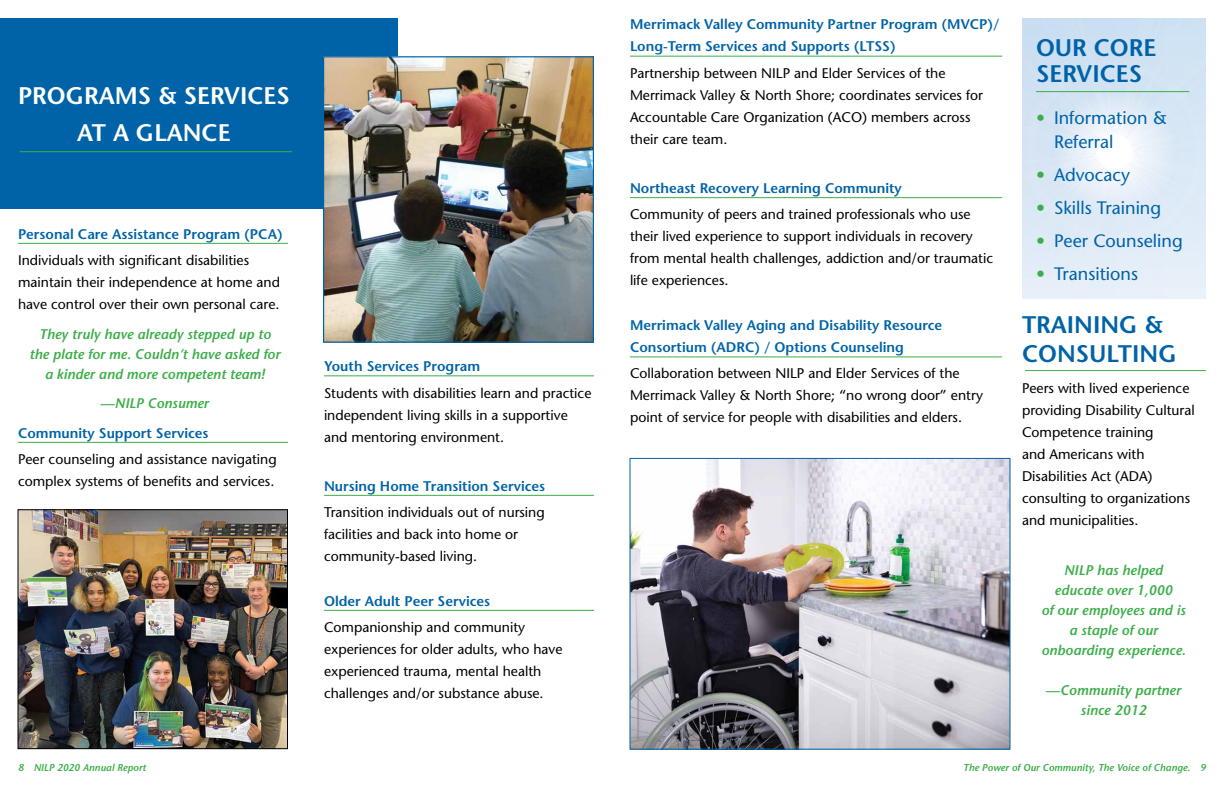
<style>
.page{position:relative;width:1224px;height:792px;background:#fff}
.page>*{position:absolute;margin:0;border:0;box-sizing:border-box;transform-origin:0 0}
.t1{font:600 24px/26px "Stone Sans";color:#0063a7}
.t2{font:600 24px/37.8px "Stone Sans";color:#fff;text-align:center}
.t3{font:18px/24px "Stone Sans";color:#0063a7}
.t4{font:14px/22px "Stone Sans";color:#000}
.t5{font:600 14px/22px "Stone Sans";color:#0063a7}
.t6{font:italic 600 14px/20px "Stone Sans";color:#3cae49;text-align:center}
.t7{font:italic 600 10px "Stone Sans";color:#3cae49}
.s1{color:#3cae49}
</style>
<div class="page">
<div style="left:1022px;top:221px;width:184px;height:77px;background:#e4edf8"></div>
<img style="left:1076px;top:221px;width:24px;height:17px">
<img style="left:1124px;top:221px;width:23px;height:19px">
<img style="left:1100px;top:221px;width:24px;height:20px">
<div style="left:1022px;top:232px;width:55px;height:47px;background:#e2ebf7"></div>
<img style="left:1042px;top:278px;width:35px;height:20px">
<img style="left:1147px;top:278px;width:42px;height:20px">
<div style="left:1070px;top:18px;width:93px;height:39px;background:#cde0f2"></div>
<img style="left:1023px;top:196px;width:183px;height:15px">
<hr style="left:1036px;top:91px;width:153px;height:1px;background:#3cae49">
<hr style="left:1025px;top:370px;width:181px;height:1px;background:#3cae49">
<img style="left:632px;top:460px;width:376px;height:288px">
<div style="left:630px;top:458px;width:380px;height:292px;border:1px solid #0063a7"></div>
<hr style="left:630px;top:56px;width:372px;height:1px;background:#3cae49">
<hr style="left:630px;top:197px;width:372px;height:1px;background:#3cae49">
<hr style="left:630px;top:356px;width:372px;height:1px;background:#3cae49">
<hr style="left:18px;top:243px;width:270px;height:1px;background:#3cae49">
<hr style="left:18px;top:442px;width:270px;height:1px;background:#3cae49">
<hr style="left:324px;top:376px;width:270px;height:1px;background:#3cae49">
<hr style="left:324px;top:495px;width:270px;height:1px;background:#3cae49">
<hr style="left:324px;top:610px;width:270px;height:1px;background:#3cae49">
<div style="left:0;top:18px;width:398px;height:190px;background:#0063a7"></div>
<hr style="left:20px;top:151px;width:272px;height:1px;background:#3cae49">
<img style="left:325px;top:58px;width:267px;height:283px">
<div style="left:323px;top:56px;width:271px;height:287px;border:1px solid #0063a7"></div>
<img style="left:20px;top:511px;width:266px;height:236px">
<div style="left:18px;top:509px;width:270px;height:240px;border:1px solid #000"></div>
<h1 class="t2" style="left:18px;top:76px;width:273px">PROGRAMS &amp; SERVICES<br>AT A GLANCE</h1>
<p class="t5" style="left:18px;top:223px;width:266px">Personal Care Assistance Program (PCA)</p>
<p class="t4" style="left:18px;top:249px;width:264px">Individuals with significant disabilities maintain their independence at home and have control over their own personal care.</p>
<p class="t6" style="left:30px;top:324px;width:252px">They truly have already stepped up to the plate for me. Couldn’t have asked for a kinder and more competent team!</p>
<p class="t6" style="left:101px;top:393px;width:109px">—NILP Consumer</p>
<p class="t5" style="left:18px;top:422px;width:192px">Community Support Services</p>
<p class="t4" style="left:18px;top:448px;width:260px">Peer counseling and assistance navigating complex systems of benefits and services.</p>
<p class="t7" style="left:18px;top:761px;width:129px">8 NILP 2020 Annual Report</p>
<p class="t5" style="left:324px;top:355px;width:158px">Youth Services Program</p>
<p class="t4" style="left:324px;top:382px;width:269px">Students with disabilities learn and practice independent living skills in a supportive and mentoring environment.</p>
<p class="t5" style="left:324px;top:475px;width:223px">Nursing Home Transition Services</p>
<p class="t4" style="left:324px;top:501px;width:222px">Transition individuals out of nursing facilities and back into home or community-based living.</p>
<p class="t5" style="left:324px;top:590px;width:168px">Older Adult Peer Services</p>
<p class="t4" style="left:324px;top:616px;width:240px">Companionship and community experiences for older adults, who have experienced trauma, mental health challenges and/or substance abuse.</p>
<p class="t5" style="left:630px;top:13px;width:371px">Merrimack Valley Community Partner Program (MVCP)/<br>Long-Term Services and Supports (LTSS)</p>
<p class="t4" style="left:630px;top:62px;width:355px">Partnership between NILP and Elder Services of the Merrimack Valley &amp; North Shore; coordinates services for Accountable Care Organization (ACO) members across their care team.</p>
<p class="t5" style="left:630px;top:177px;width:273px">Northeast Recovery Learning Community</p>
<p class="t4" style="left:630px;top:203px;width:365px">Community of peers and trained professionals who use their lived experience to support individuals in recovery from mental health challenges, addiction and/or traumatic life experiences.</p>
<p class="t5" style="left:630px;top:314px;width:314px">Merrimack Valley Aging and Disability Resource<br>Consortium (ADRC) / Options Counseling</p>
<p class="t4" style="left:630px;top:362px;width:355px">Collaboration between NILP and Elder Services of the<br>Merrimack Valley &amp; North Shore; “no wrong door” entry point of service for people with disabilities and elders.</p>
<h1 class="t1" style="left:1036px;top:34px;width:122px">OUR CORE<br>SERVICES</h1>
<p class="t3" style="left:1054px;top:105px;width:115px;text-indent:-18px"><span class="s1">•</span> Information &amp;<br>Referral</p>
<p class="t3" style="left:1036px;top:162px;width:96px"><span class="s1">•</span> Advocacy</p>
<p class="t3" style="left:1036px;top:195px;width:127px"><span class="s1">•</span> Skills Training</p>
<p class="t3" style="left:1036px;top:228px;width:148px"><span class="s1">•</span> Peer Counseling</p>
<p class="t3" style="left:1036px;top:261px;width:104px"><span class="s1">•</span> Transitions</p>
<h1 class="t1" style="left:1022px;top:310px;width:156px;line-height:28.6px">TRAINING &amp;<br>CONSULTING</h1>
<p class="t4" style="left:1022px;top:377px;width:174px">Peers with lived experience providing Disability Cultural<br>Competence training<br>and Americans with<br>Disabilities Act (ADA) consulting to organizations and municipalities.</p>
<p class="t6" style="left:1041px;top:560px;width:146px">NILP has helped educate over 1,000<br>of our employees and is a staple of our onboarding experience.</p>
<p class="t6" style="left:1046px;top:680px;width:136px">—Community partner since 2012</p>
<p class="t7" style="left:963px;top:761px;width:244px">The Power of Our Community, The Voice of Change. 9</p>
</div>
